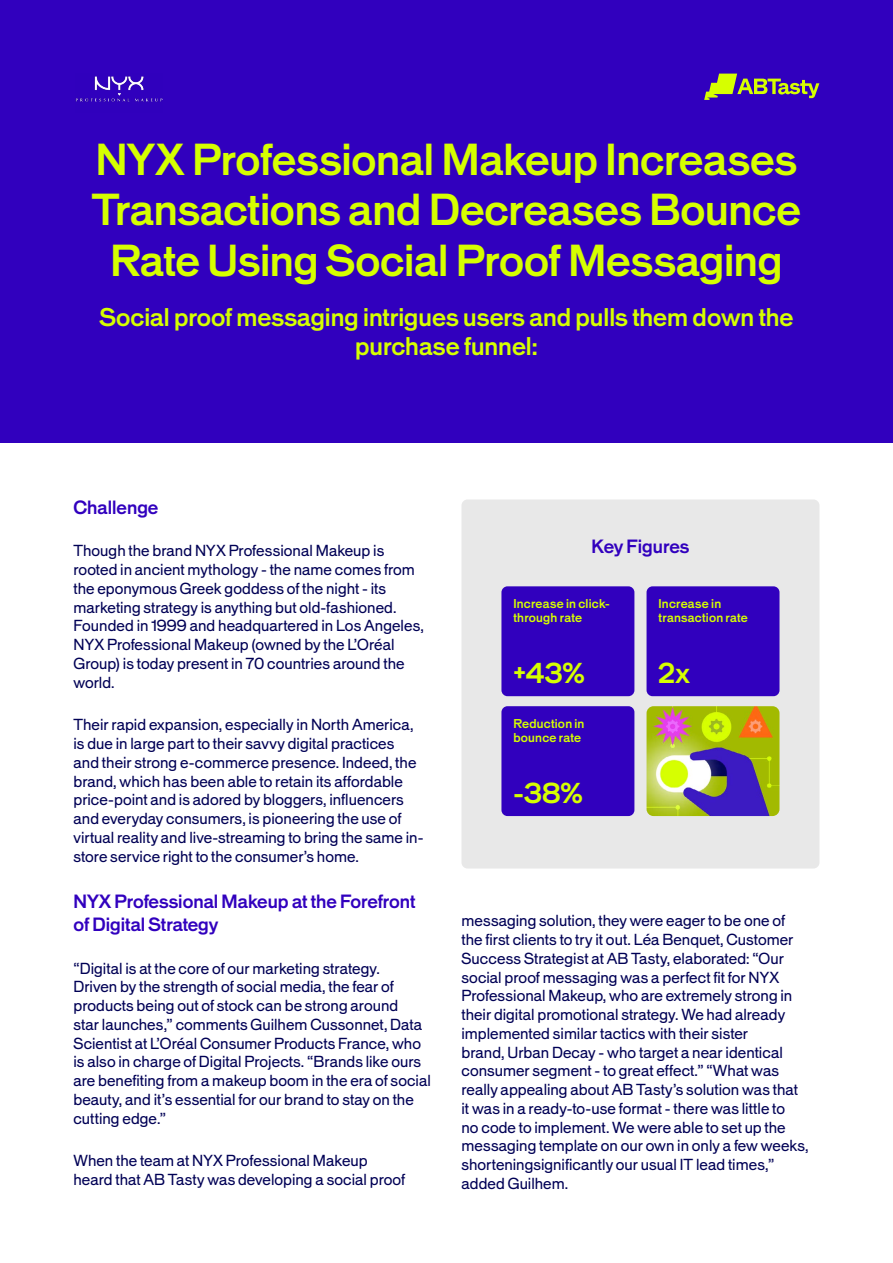
<style>
.page{position:relative;width:893px;height:1263px;background:#fff}
.page>*{position:absolute;margin:0;border:0;box-sizing:border-box;transform-origin:0 0}
.t1{font:500 42px/50.4px "Beltram";letter-spacing:-.005em;color:#d6ff00;text-align:center}
.t2{font:500 27px "Beltram";color:#d6ff00}
.t3{font:500 24px/28.8px "Beltram";color:#d6ff00;text-align:center}
.t4{font:500 18px/22.5px "Beltram";color:#3100be}
.t5{font:15px/18.8px "Beltram";letter-spacing:.005em;color:#000155}
.t6{font:500 12px/14.4px "Beltram";letter-spacing:.02em;color:#d6ff00}
</style>
<div class="page">
<div style="left:461px;top:499px;width:358px;height:369px;background:#e8e8e8;border-radius:6px"></div>
<div style="left:0;top:0;width:893px;height:442px;background:#3100be"></div>
<div style="left:501px;top:586px;width:133px;height:110px;background:#3100be;border-radius:6px"></div>
<div style="left:646px;top:586px;width:133px;height:110px;background:#3100be;border-radius:6px"></div>
<img style="left:76px;top:76px;width:87px;height:26px">
<img style="left:646px;top:706px;width:133px;height:110px">
<svg style="left:704px;top:74px;width:115px;height:26px"></svg>
<div style="left:501px;top:706px;width:133px;height:110px;background:#3100be;border-radius:6px"></div>
<h1 class="t1" style="left:92px;top:135px;width:710px">NYX Professional Makeup Increases<br>Transactions and Decreases Bounce<br>Rate Using Social Proof Messaging</h1>
<h3 class="t3" style="left:99px;top:304px;width:696px">Social proof messaging intrigues users and pulls them down the purchase funnel:</h3>
<p class="t4" style="left:74px;top:496px;width:86px">Challenge</p>
<p class="t5" style="left:74px;top:542px;width:352px">Though the brand NYX Professional Makeup is rooted in ancient mythology - the name comes from the eponymous Greek goddess of the night - its marketing strategy is anything but old-fashioned.<br>Founded in 1999 and headquartered in Los Angeles, NYX Professional Makeup (owned by the L’Oréal Group) is today present in 70 countries around the world.</p>
<p class="t5" style="left:74px;top:716px;width:351px">Their rapid expansion, especially in North America, is due in large part to their savvy digital practices and their strong e-commerce presence. Indeed, the brand, which has been able to retain its affordable price-point and is adored by bloggers, influencers and everyday consumers, is pioneering the use of virtual reality and live-streaming to bring the same in&shy;store service right to the consumer’s home.</p>
<p class="t4" style="left:74px;top:891px;width:343px">NYX Professional Makeup at the Forefront of Digital Strategy</p>
<p class="t5" style="left:74px;top:959px;width:359px">“Digital is at the core of our marketing strategy.<br>Driven by the strength of social media, the fear of products being out of stock can be strong around<br>star launches,” comments Guilhem Cussonnet, Data Scientist at L’Oréal Consumer Products France, who is also in charge of Digital Projects. “Brands like ours are benefiting from a makeup boom in the era of social beauty, and it’s essential for our brand to stay on the cutting edge.”</p>
<p class="t5" style="left:74px;top:1152px;width:333px">When the team at NYX Professional Makeup heard that AB Tasty was developing a social proof</p>
<p class="t4" style="left:591px;top:535px;width:99px">Key Figures</p>
<p class="t6" style="left:513px;top:596px;width:98px">Increase in click&shy;through rate</p>
<h2 class="t2" style="left:513px;top:656px;width:72px">+43%</h2>
<p class="t6" style="left:513px;top:716px;width:73px">Reduction in bounce rate</p>
<h2 class="t2" style="left:513px;top:776px;width:70px">-38%</h2>
<p class="t6" style="left:658px;top:596px;width:91px">Increase in transaction rate</p>
<h2 class="t2" style="left:658px;top:656px;width:33px">2x</h2>
<p class="t5" style="left:461px;top:912px;width:349px">messaging solution, they were eager to be one of the first clients to try it out. Léa Benquet, Customer Success Strategist at AB Tasty, elaborated: “Our social proof messaging was a perfect fit for NYX Professional Makeup, who are extremely strong in their digital promotional strategy. We had already implemented similar tactics with their sister<br>brand, Urban Decay - who target a near identical consumer segment - to great effect.” “What was really appealing about AB Tasty’s solution was that it was in a ready-to-use format - there was little to<br>no code to implement. We were able to set up the messaging template on our own in only a few weeks, shorteningsignificantly our usual IT lead times,” added Guilhem.</p>
</div>
